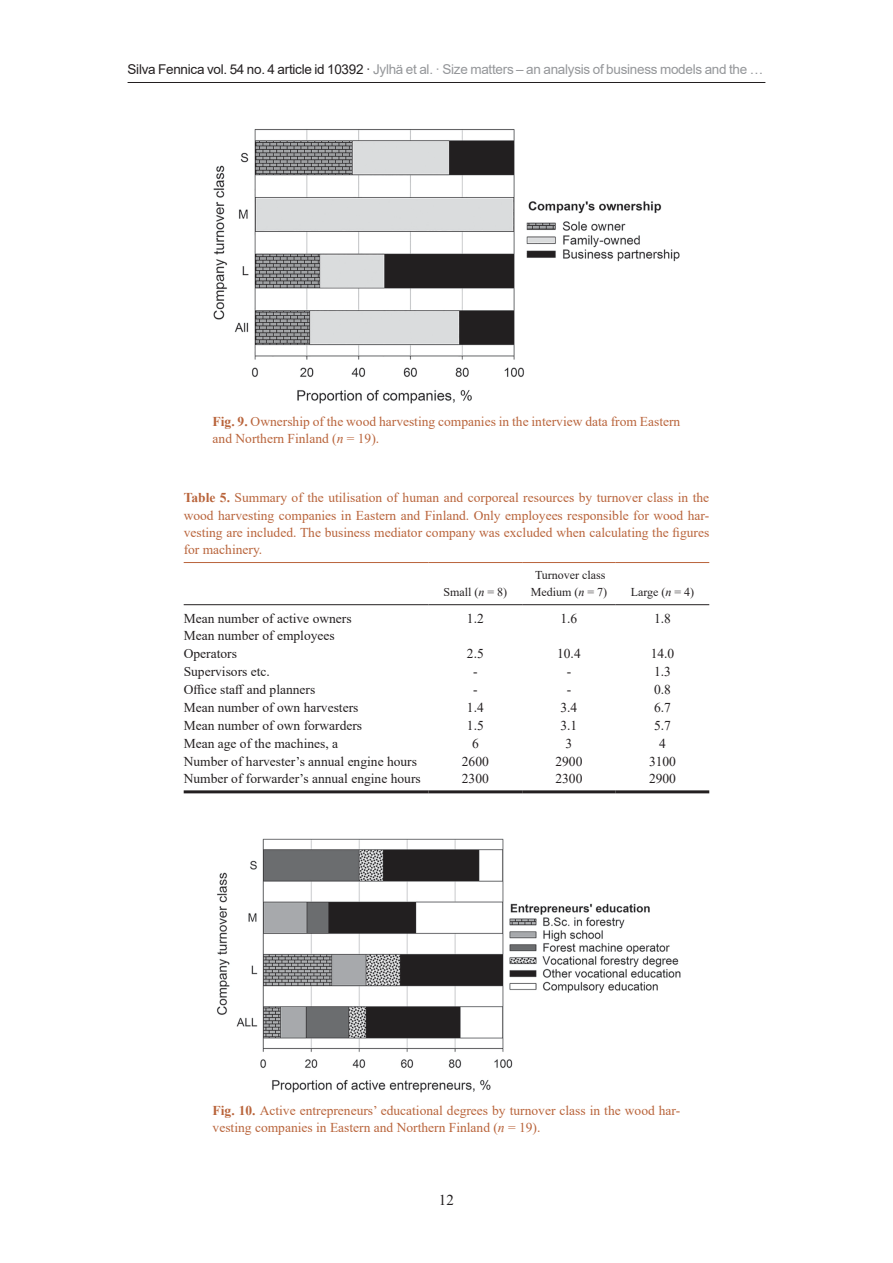
<style>
.page{position:relative;width:893px;height:1263px;background:#fff}
.page>*{position:absolute;margin:0;border:0;box-sizing:border-box;transform-origin:0 0}
.t1{font:15px "Times New Roman";color:#231f20}
.t2{font:13.5px "Times New Roman";color:#231f20}
.table-caption{font:13.5px/17.2px "Times New Roman";color:#b9643b;text-align:justify}
.fig-caption{font:13.5px/17.2px "Times New Roman";color:#b9643b}
.t3{font:13.5px "Arial";letter-spacing:-.02em;color:#949699}
.table-col-head{font:12px "Times New Roman";color:#231f20}
.s1{color:#231f20}
.s2{font-weight:700}
.s3{font-style:italic}
</style>
<div class="page">
<hr style="left:128px;top:82px;width:637px;height:1px;background:#231f20">
<hr style="left:184px;top:604px;width:245px;height:1px;background:#231f20">
<hr style="left:429px;top:604px;width:93px;height:1px;background:#231f20">
<hr style="left:522px;top:604px;width:94px;height:1px;background:#231f20">
<hr style="left:616px;top:604px;width:93px;height:1px;background:#231f20">
<hr style="left:184px;top:790px;width:245px;height:3px;background:#231f20">
<hr style="left:429px;top:790px;width:93px;height:3px;background:#231f20">
<hr style="left:522px;top:790px;width:94px;height:3px;background:#231f20">
<hr style="left:616px;top:790px;width:93px;height:3px;background:#231f20">
<hr style="left:184px;top:562px;width:245px;height:1px;background:#b9643b">
<hr style="left:429px;top:562px;width:93px;height:1px;background:#b9643b">
<hr style="left:522px;top:562px;width:94px;height:1px;background:#b9643b">
<hr style="left:616px;top:562px;width:93px;height:1px;background:#b9643b">
<img style="left:213px;top:129px;width:467px;height:274px">
<img style="left:216px;top:838px;width:464px;height:254px">
<p class="t3" style="left:128px;top:60px;width:637px"><span class="s1">Silva Fennica vol. 54 no. 4 article id 10392 ·</span> Jylhä et al. · Size matters – an analysis of business models and the …</p>
<p class="fig-caption" style="left:213px;top:412px;width:469px"><span class="s2">Fig. 9.</span> Ownership of the wood harvesting companies in the interview data from Eastern and Northern Finland (<span class="s3">n</span> = 19).</p>
<p class="table-caption" style="left:184px;top:489px;width:527px"><span class="s2">Table 5.</span> Summary of the utilisation of human and corporeal resources by turnover class in the wood harvesting companies in Eastern and Finland. Only employees responsible for wood har&shy;vesting are included. The business mediator company was excluded when calculating the figures for machinery.</p>
<p class="table-col-head" style="left:535px;top:567px;width:72px">Turnover class</p>
<p class="table-col-head" style="left:443px;top:584px;width:65px">Small (<span class="s3">n</span> = 8)</p>
<p class="table-col-head" style="left:531px;top:584px;width:78px">Medium (<span class="s3">n</span> = 7)</p>
<p class="table-col-head" style="left:631px;top:584px;width:65px">Large (<span class="s3">n</span> = 4)</p>
<p class="t2" style="left:184px;top:608px;width:169px">Mean number of active owners</p>
<p class="t2" style="left:467px;top:608px;width:18px">1.2</p>
<p class="t2" style="left:560px;top:608px;width:18px">1.6</p>
<p class="t2" style="left:654px;top:608px;width:18px">1.8</p>
<p class="t2" style="left:184px;top:626px;width:153px">Mean number of employees</p>
<p class="t2" style="left:184px;top:644px;width:55px">Operators</p>
<p class="t2" style="left:467px;top:644px;width:18px">2.5</p>
<p class="t2" style="left:557px;top:644px;width:25px">10.4</p>
<p class="t2" style="left:651px;top:644px;width:25px">14.0</p>
<p class="t2" style="left:184px;top:662px;width:88px">Supervisors etc.</p>
<p class="t2" style="left:473px;top:662px;width:6px">-</p>
<p class="t2" style="left:567px;top:662px;width:6px">-</p>
<p class="t2" style="left:654px;top:662px;width:18px">1.3</p>
<p class="t2" style="left:184px;top:680px;width:133px">Office staff and planners</p>
<p class="t2" style="left:473px;top:680px;width:6px">-</p>
<p class="t2" style="left:567px;top:680px;width:6px">-</p>
<p class="t2" style="left:654px;top:680px;width:18px">0.8</p>
<p class="t2" style="left:184px;top:698px;width:176px">Mean number of own harvesters</p>
<p class="t2" style="left:467px;top:698px;width:18px">1.4</p>
<p class="t2" style="left:560px;top:698px;width:18px">3.4</p>
<p class="t2" style="left:654px;top:698px;width:18px">6.7</p>
<p class="t2" style="left:184px;top:716px;width:180px">Mean number of own forwarders</p>
<p class="t2" style="left:467px;top:716px;width:18px">1.5</p>
<p class="t2" style="left:560px;top:716px;width:18px">3.1</p>
<p class="t2" style="left:654px;top:716px;width:18px">5.7</p>
<p class="t2" style="left:184px;top:734px;width:156px">Mean age of the machines, a</p>
<p class="t2" style="left:472px;top:734px;width:8px">6</p>
<p class="t2" style="left:566px;top:734px;width:8px">3</p>
<p class="t2" style="left:659px;top:734px;width:8px">4</p>
<p class="t2" style="left:184px;top:751px;width:235px">Number of harvester’s annual engine hours</p>
<p class="t2" style="left:462px;top:751px;width:28px">2600</p>
<p class="t2" style="left:555px;top:751px;width:28px">2900</p>
<p class="t2" style="left:649px;top:751px;width:28px">3100</p>
<p class="t2" style="left:184px;top:769px;width:239px">Number of forwarder’s annual engine hours</p>
<p class="t2" style="left:462px;top:769px;width:28px">2300</p>
<p class="t2" style="left:555px;top:769px;width:28px">2300</p>
<p class="t2" style="left:649px;top:769px;width:28px">2900</p>
<p class="fig-caption" style="left:213px;top:1101px;width:469px"><span class="s2">Fig. 10.</span> Active entrepreneurs’ educational degrees by turnover class in the wood har&shy;vesting companies in Eastern and Northern Finland (<span class="s3">n</span> = 19).</p>
<p class="t1" style="left:439px;top:1190px;width:16px">12</p>
</div>
